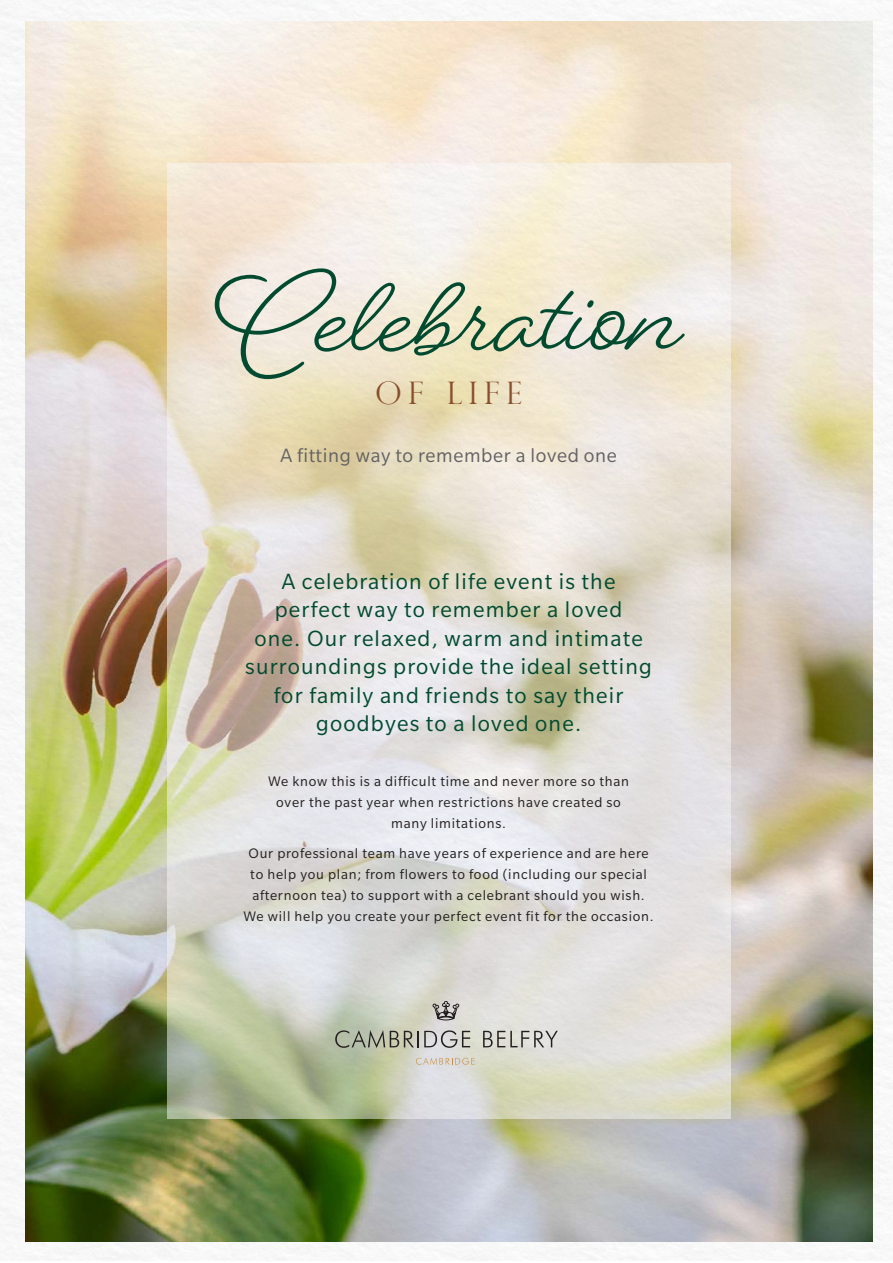
<style>
.page{position:relative;width:893px;height:1263px;background:#fff}
.page>*{position:absolute;margin:0;border:0;box-sizing:border-box;transform-origin:0 0}
.t1{font:700 122.55px "Beloved Script";color:#004b30}
.t2{font:300 31.05px "Perpetua Titling";letter-spacing:.2em;color:#894e2c}
.t3{font:24px/28.5px "Slate Pro";letter-spacing:.05em;color:#004b30;text-align:center}
.t4{font:21px "Slate Pro";letter-spacing:.03em;color:#646363}
.t5{font:15px/21px "Slate Pro";letter-spacing:.05em;color:#231f20;text-align:center}
</style>
<div class="page">
<img style="left:0;top:0;width:893px;height:1261px">
<svg style="left:416px;top:1058px;width:59px;height:7px"></svg>
<svg style="left:335px;top:1030px;width:135px;height:18px;background:#a5a69b"></svg>
<svg style="left:483px;top:1031px;width:75px;height:16px"></svg>
<svg style="left:433px;top:1001px;width:26px;height:19px"></svg>
<h1 class="t1" style="left:215px;top:234px;width:468px">Celebration</h1>
<h2 class="t2" style="left:375px;top:374px;width:148px">of Life</h2>
<h3 class="t4" style="left:280px;top:445px;width:338px">A fitting way to remember a loved one</h3>
<h3 class="t3" style="left:245px;top:567px;width:408px">A celebration of life event is the perfect way to remember a loved<br>one. Our relaxed, warm and intimate surroundings provide the ideal setting for family and friends to say their goodbyes to a loved one.</h3>
<p class="t5" style="left:268px;top:771px;width:362px">We know this is a difficult time and never more so than over the past year when restrictions have created so many limitations.</p>
<p class="t5" style="left:244px;top:842px;width:412px">Our professional team have years of experience and are here to help you plan; from flowers to food (including our special afternoon tea) to support with a celebrant should you wish.<br>We will help you create your perfect event fit for the occasion.</p>
</div>
